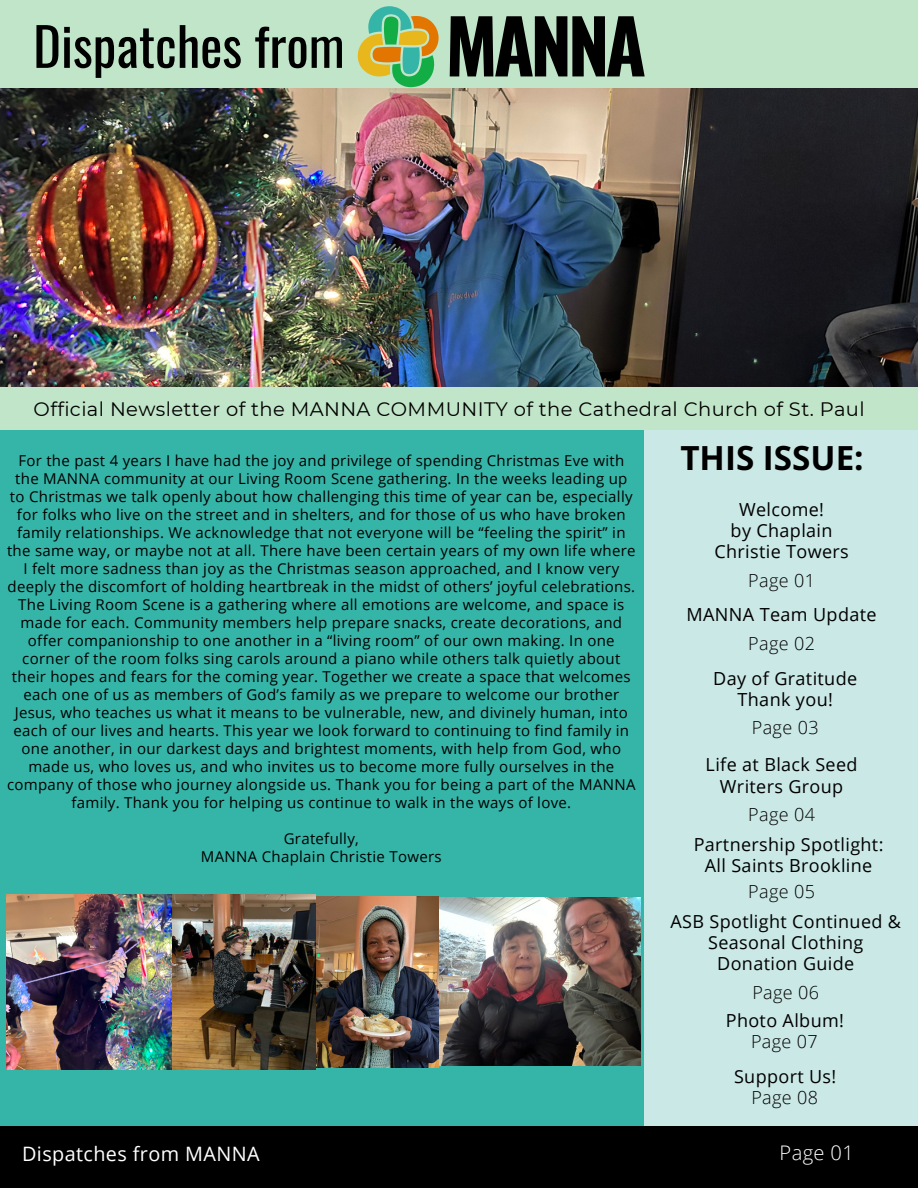
<style>
.page{position:relative;width:918px;height:1188px;background:#35b5a8}
.page>*{position:absolute;margin:0;border:0;box-sizing:border-box;transform-origin:0 0}
.t1{font:52.8px "Oswald";color:#000}
.t2{font:700 33.3px "Open Sans";color:#000}
.t3{font:300 20.1px "Open Sans";letter-spacing:.02em;color:#fff}
.t4{font:19.8px "Open Sans";letter-spacing:.02em;color:#fff}
.t5{font:19.5px "Montserrat";letter-spacing:.02em;color:#000}
.t6{font:18px/21.3px "Open Sans";letter-spacing:.02em;color:#000;text-align:center}
.t7{font:300 18px "Open Sans";letter-spacing:.02em;color:#000}
.t8{font:15px/18px "Open Sans";letter-spacing:.02em;color:#000;text-align:center}
</style>
<div class="page">
<div style="left:645px;top:430px;width:273px;height:739px;background:#cae8e6"></div>
<img style="left:0;top:87px;width:917px;height:300px">
<div style="left:0;top:0;width:918px;height:87px;background:#c1e5c9"></div>
<div style="left:0;top:1127px;width:918px;height:61px;background:#000"></div>
<div style="left:0;top:387px;width:918px;height:43px;background:#c1e5c9"></div>
<svg style="left:358px;top:6px;width:81px;height:82px"></svg>
<svg style="left:450px;top:16px;width:195px;height:60px"></svg>
<img style="left:438px;top:898px;width:203px;height:168px">
<img style="left:7px;top:895px;width:308px;height:174px">
<img style="left:310px;top:897px;width:128px;height:171px">
<h4 class="t1" style="left:33px;top:5px;width:313px">Dispatches from</h4>
<h4 class="t5" style="left:34px;top:397px;width:833px">Official Newsletter of the MANNA COMMUNITY of the Cathedral Church of St. Paul</h4>
<p class="t8" style="left:7px;top:452px;width:630px">For the past 4 years I have had the joy and privilege of spending Christmas Eve with the MANNA community at our Living Room Scene gathering. In the weeks leading up to Christmas we talk openly about how challenging this time of year can be, especially for folks who live on the street and in shelters, and for those of us who have broken family relationships. We acknowledge that not everyone will be “feeling the spirit” in the same way, or maybe not at all. There have been certain years of my own life where I felt more sadness than joy as the Christmas season approached, and I know very deeply the discomfort of holding heartbreak in the midst of others’ joyful celebrations.<br>The Living Room Scene is a gathering where all emotions are welcome, and space is made for each. Community members help prepare snacks, create decorations, and offer companionship to one another in a “living room” of our own making. In one corner of the room folks sing carols around a piano while others talk quietly about their hopes and fears for the coming year. Together we create a space that welcomes each one of us as members of God’s family as we prepare to welcome our brother Jesus, who teaches us what it means to be vulnerable, new, and divinely human, into each of our lives and hearts. This year we look forward to continuing to find family in one another, in our darkest days and brightest moments, with help from God, who made us, who loves us, and who invites us to become more fully ourselves in the company of those who journey alongside us. Thank you for being a part of the MANNA family. Thank you for helping us continue to walk in the ways of love.</p>
<p class="t8" style="left:284px;top:830px;width:77px">Gratefully,</p>
<h3 class="t8" style="left:201px;top:848px;width:242px">MANNA Chaplain Christie Towers</h3>
<h4 class="t2" style="left:680px;top:435px;width:185px">THIS ISSUE:</h4>
<h4 class="t6" style="left:714px;top:498px;width:136px">Welcome!<br>by Chaplain<br>Christie Towers</h4>
<h4 class="t7" style="left:748px;top:568px;width:68px">Page 01</h4>
<h4 class="t6" style="left:687px;top:604px;width:192px">MANNA Team Update</h4>
<h4 class="t7" style="left:748px;top:630px;width:68px">Page 02</h4>
<p class="t6" style="left:713px;top:667px;width:146px">Day of Gratitude<br>Thank you!</p>
<p class="t7" style="left:752px;top:715px;width:68px">Page 03</p>
<h4 class="t6" style="left:706px;top:754px;width:153px">Life at Black Seed<br>Writers Group</h4>
<p class="t7" style="left:748px;top:802px;width:68px">Page 04</p>
<h4 class="t6" style="left:694px;top:833px;width:191px">Partnership Spotlight:<br>All Saints Brookline</h4>
<h4 class="t7" style="left:748px;top:879px;width:68px">Page 05</h4>
<h4 class="t6" style="left:670px;top:910px;width:232px">ASB Spotlight Continued &amp;<br>Seasonal Clothing<br>Donation Guide</h4>
<h4 class="t7" style="left:752px;top:979px;width:68px">Page 06</h4>
<p class="t6" style="left:726px;top:1009px;width:120px">Photo Album!</p>
<p class="t7" style="left:751px;top:1029px;width:68px">Page 07</p>
<h4 class="t6" style="left:734px;top:1065px;width:104px">Support Us!</h4>
<h4 class="t7" style="left:751px;top:1085px;width:68px">Page 08</h4>
<h4 class="t4" style="left:22px;top:1140px;width:239px">Dispatches from MANNA</h4>
<h4 class="t3" style="left:780px;top:1139px;width:76px">Page 01</h4>
</div>
